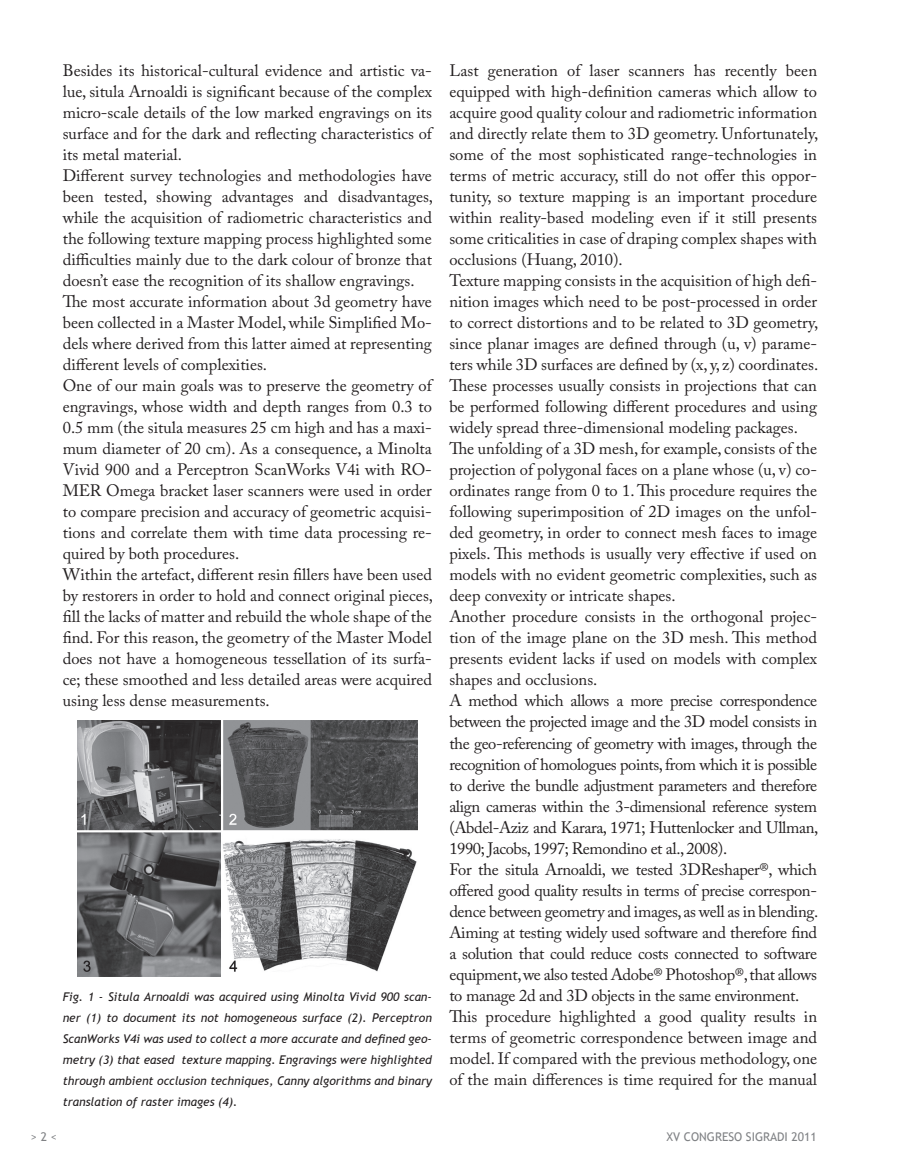
<style>
.page{position:relative;width:915px;height:1170px;background:#fff}
.page>*{position:absolute;margin:0;border:0;box-sizing:border-box;transform-origin:0 0}
.t1{font:16.5px/21px "Adobe Caslon Pro";color:#231f20}
.t2{font:italic 12px/21px "Trebuchet MS";color:#231f20;text-align:justify}
.t3{font:12px "Trebuchet MS";color:#808285}
</style>
<div class="page">
<img style="left:77px;top:720px;width:340px;height:256px">
<p class="t1" style="left:63px;top:60px;width:372px">Besides its historical-cultural evidence and artistic va&shy;lue, situla Arnoaldi is significant because of the complex micro-scale details of the low marked engravings on its surface and for the dark and reflecting characteristics of its metal material.<br>Different survey technologies and methodologies have been tested, showing advantages and disadvantages, while the acquisition of radiometric characteristics and the following texture mapping process highlighted some difficulties mainly due to the dark colour of bronze that doesn’t ease the recognition of its shallow engravings.<br>The most accurate information about 3d geometry have been collected in a Master Model, while Simplified Mo&shy;dels where derived from this latter aimed at representing different levels of complexities.<br>One of our main goals was to preserve the geometry of engravings, whose width and depth ranges from 0.3 to 0.5 mm (the situla measures 25 cm high and has a maxi&shy;mum diameter of 20 cm). As a consequence, a Minolta Vivid 900 and a Perceptron ScanWorks V4i with RO-MER Omega bracket laser scanners were used in order to compare precision and accuracy of geometric acquisi&shy;tions and correlate them with time data processing re&shy;quired by both procedures.<br>Within the artefact, different resin fillers have been used by restorers in order to hold and connect original pieces, fill the lacks of matter and rebuild the whole shape of the find. For this reason, the geometry of the Master Model does not have a homogeneous tessellation of its surfa&shy;ce; these smoothed and less detailed areas were acquired using less dense measurements.</p>
<p class="t2" style="left:63px;top:985px;width:370px">Fig. 1 - Situla Arnoaldi was acquired using Minolta Vivid 900 scan&shy;ner (1) to document its not homogeneous surface (2). Perceptron ScanWorks V4i was used to collect a more accurate and defined geo&shy;metry (3) that eased texture mapping. Engravings were highlighted through ambient occlusion techniques, Canny algorithms and binary translation of raster images (4).</p>
<p class="t1" style="left:449px;top:60px;width:370px">Last generation of laser scanners has recently been equipped with high-definition cameras which allow to acquire good quality colour and radiometric information and directly relate them to 3D geometry. Unfortunately, some of the most sophisticated range-technologies in terms of metric accuracy, still do not offer this oppor&shy;tunity, so texture mapping is an important procedure within reality-based modeling even if it still presents some criticalities in case of draping complex shapes with occlusions (Huang, 2010).<br>Texture mapping consists in the acquisition of high defi&shy;nition images which need to be post-processed in order to correct distortions and to be related to 3D geometry, since planar images are defined through (u, v) parame&shy;ters while 3D surfaces are defined by (x, y, z) coordinates.<br>These processes usually consists in projections that can be performed following different procedures and using widely spread three-dimensional modeling packages.<br>The unfolding of a 3D mesh, for example, consists of the projection of polygonal faces on a plane whose (u, v) co&shy;ordinates range from 0 to 1. This procedure requires the following superimposition of 2D images on the unfol&shy;ded geometry, in order to connect mesh faces to image pixels. This methods is usually very effective if used on models with no evident geometric complexities, such as deep convexity or intricate shapes.<br>Another procedure consists in the orthogonal projec&shy;tion of the image plane on the 3D mesh. This method presents evident lacks if used on models with complex shapes and occlusions.<br>A method which allows a more precise correspondence between the projected image and the 3D model consists in the geo-referencing of geometry with images, through the recognition of homologues points, from which it is possible to derive the bundle adjustment parameters and therefore align cameras within the 3-dimensional reference system (Abdel-Aziz and Karara, 1971; Huttenlocker and Ullman, 1990; Jacobs, 1997; Remondino et al., 2008).<br>For the situla Arnoaldi, we tested 3DReshaper®, which offered good quality results in terms of precise correspon&shy;dence between geometry and images, as well as in blending.<br>Aiming at testing widely used software and therefore find a solution that could reduce costs connected to software equipment, we also tested Adobe® Photoshop®, that allows to manage 2d and 3D objects in the same environment.<br>This procedure highlighted a good quality results in terms of geometric correspondence between image and model. If compared with the previous methodology, one of the main differences is time required for the manual</p>
<p class="t3" style="left:31px;top:1129px;width:28px">&gt; 2 &lt;</p>
<p class="t3" style="left:666px;top:1129px;width:151px">XV CONGRESO SIGRADI 2011</p>
</div>
